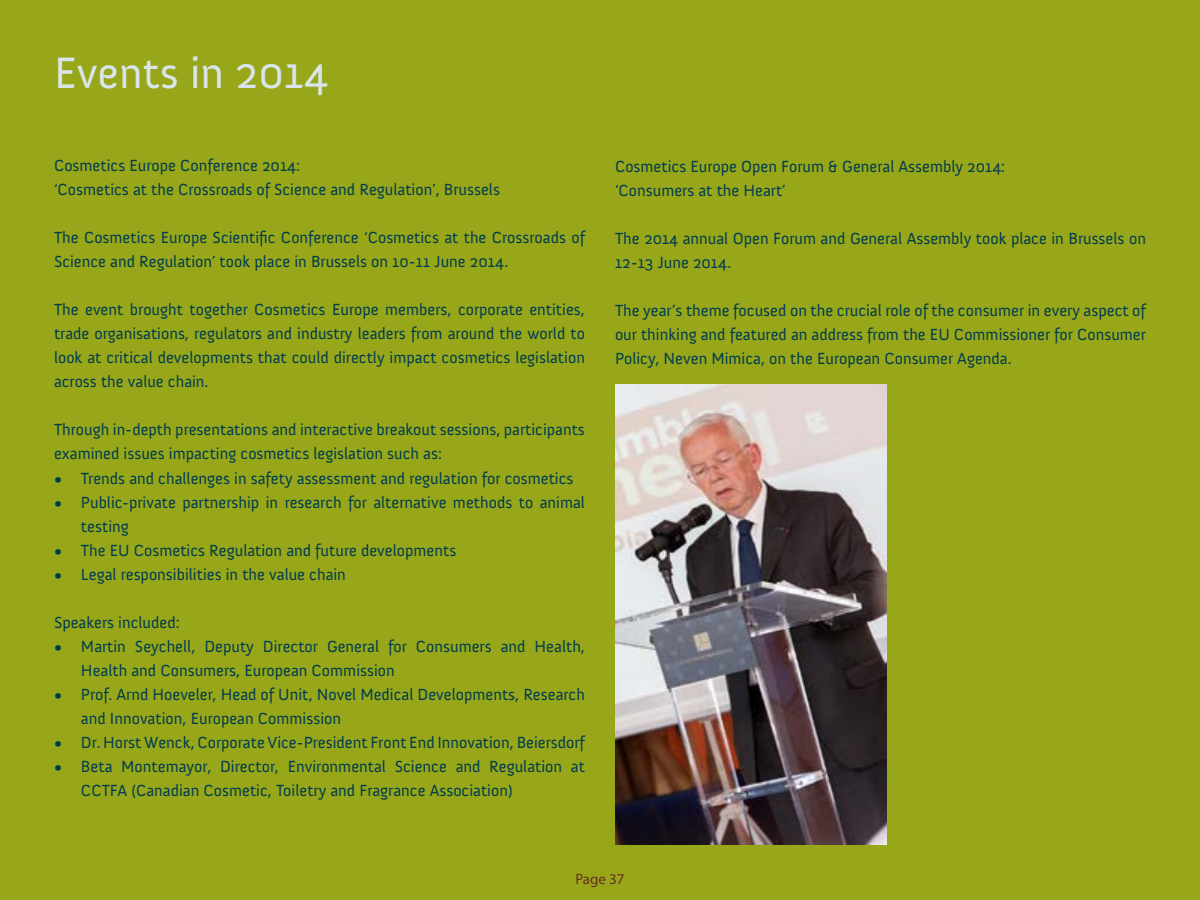
<style>
.page{position:relative;width:1200px;height:900px;background:#97a719}
.page>*{position:absolute;margin:0;border:0;box-sizing:border-box;transform-origin:0 0}
.t1{font:45px "Anivers";color:#dae5eb}
.t2{font:16.5px/24px "Anivers";color:#003b4f}
.t3{font:15px "Myriad Pro";color:#672f1e}
</style>
<div class="page">
<img style="left:615px;top:384px;width:271px;height:460px">
<h1 class="t1" style="left:54px;top:48px;width:275px">Events in 2014</h1>
<p class="t2" style="left:54px;top:154px;width:448px">Cosmetics Europe Conference 2014:<br>‘Cosmetics at the Crossroads of Science and Regulation’, Brussels</p>
<p class="t2" style="left:54px;top:226px;width:533px">The Cosmetics Europe Scientific Conference ‘Cosmetics at the Crossroads of<br>Science and Regulation’ took place in Brussels on 10-11 June 2014.</p>
<p class="t2" style="left:54px;top:298px;width:533px;text-align:justify">The event brought together Cosmetics Europe members, corporate entities, trade organisations, regulators and industry leaders from around the world to look at critical developments that could directly impact cosmetics legislation across the value chain.</p>
<p class="t2" style="left:54px;top:418px;width:532px">Through in-depth presentations and interactive breakout sessions, participants examined issues impacting cosmetics legislation such as:</p>
<p class="t2" style="left:54px;top:466px;width:521px">• Trends and challenges in safety assessment and regulation for cosmetics</p>
<p class="t2" style="left:81px;top:490px;width:506px;text-indent:-27px">• Public-private partnership in research for alternative methods to animal testing</p>
<p class="t2" style="left:54px;top:538px;width:404px">• The EU Cosmetics Regulation and future developments</p>
<p class="t2" style="left:54px;top:562px;width:293px">• Legal responsibilities in the value chain</p>
<p class="t2" style="left:54px;top:610px;width:127px">Speakers included:</p>
<p class="t2" style="left:81px;top:634px;width:506px;text-indent:-27px">• Martin Seychell, Deputy Director General for Consumers and Health,<br>Health and Consumers, European Commission</p>
<p class="t2" style="left:81px;top:682px;width:506px;text-indent:-27px">• Prof. Arnd Hoeveler, Head of Unit, Novel Medical Developments, Research and Innovation, European Commission</p>
<p class="t2" style="left:54px;top:730px;width:532px">• Dr. Horst Wenck, Corporate Vice-President Front End Innovation, Beiersdorf</p>
<p class="t2" style="left:81px;top:754px;width:506px;text-indent:-27px">• Beta Montemayor, Director, Environmental Science and Regulation at<br>CCTFA (Canadian Cosmetic, Toiletry and Fragrance Association)</p>
<p class="t2" style="left:615px;top:154px;width:392px">Cosmetics Europe Open Forum &amp; General Assembly 2014: ‘Consumers at the Heart’</p>
<p class="t2" style="left:615px;top:226px;width:533px">The 2014 annual Open Forum and General Assembly took place in Brussels on<br>12-13 June 2014.</p>
<p class="t2" style="left:615px;top:298px;width:532px;text-align:justify">The year’s theme focused on the crucial role of the consumer in every aspect of our thinking and featured an address from the EU Commissioner for Consumer Policy, Neven Mimica, on the European Consumer Agenda.</p>
<p class="t3" style="left:575px;top:870px;width:51px">Page 37</p>
</div>
